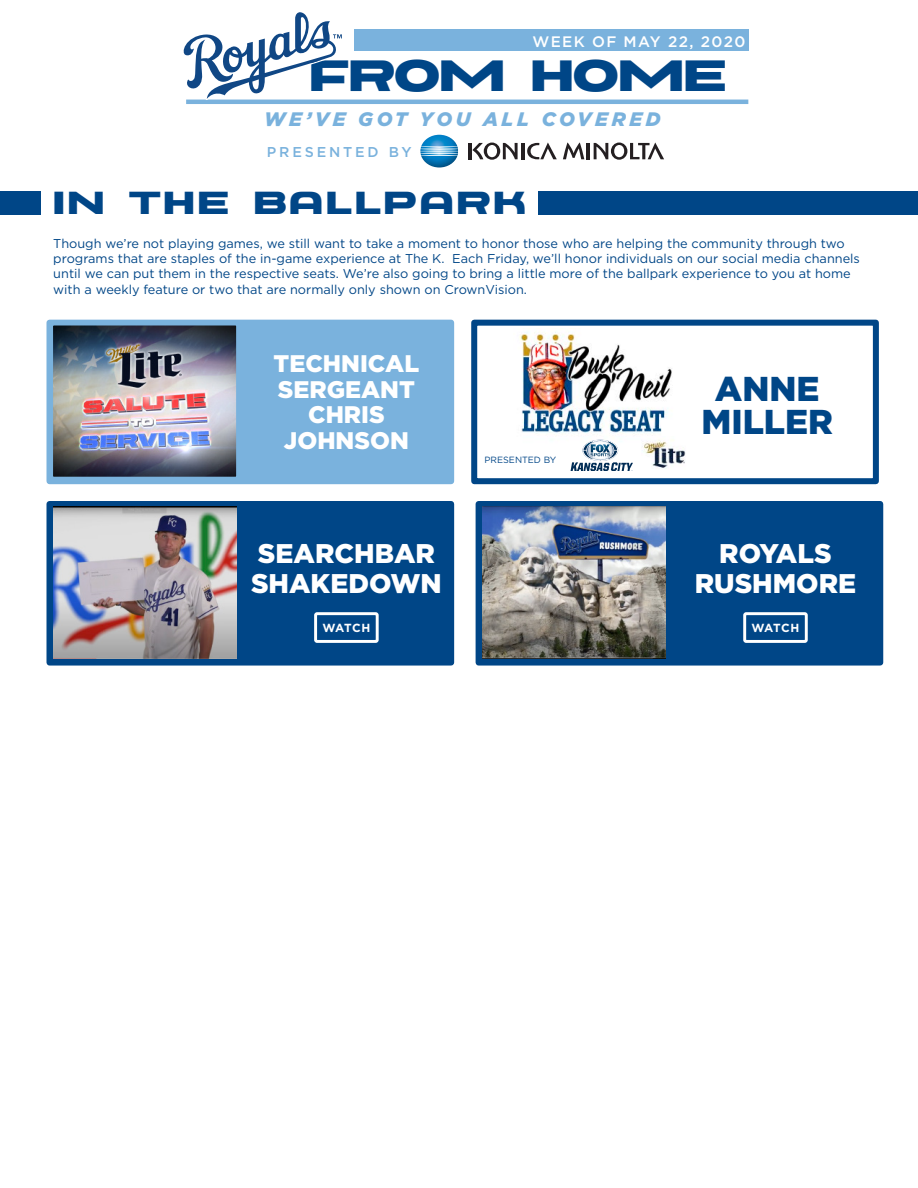
<style>
.page{position:relative;width:918px;height:1188px;background:#fff}
.page>*{position:absolute;margin:0;border:0;box-sizing:border-box;transform-origin:0 0}
.t1{font:43.8px "Farmer's Co op Black";color:#004687}
.t2{font:900 34.5px "Gotham";color:#004687}
.t3{font:31.8px "Farmer's Co op Black";letter-spacing:.1em;color:#004687}
.t4{font:900 27px "Gotham";color:#fff}
.t5{font:900 24px/25.5px "Gotham";color:#fff;text-align:center}
.t6{font:italic 900 19.5px "Gotham";letter-spacing:.18em;color:#7ab2dd}
.t7{font:500 15.15px "Gotham";letter-spacing:.09em;color:#fff}
.t8{font:500 14.25px "Gotham";letter-spacing:.2em;color:#7ab2dd}
.t9{font:12.75px/15.3px "Gotham";color:#004687}
.t10{font:700 11.7px "Gotham";color:#fff}
.t11{font:9px "Gotham";color:#004687}
</style>
<div class="page">
<div style="left:46px;top:320px;width:408px;height:164px;background:#7ab2dd"></div>
<div style="left:46px;top:501px;width:408px;height:165px;background:#004687;border:6px solid #004687"></div>
<div style="left:476px;top:501px;width:407px;height:165px;background:#004687"></div>
<div style="left:471px;top:320px;width:408px;height:164px;border:6px solid #004687"></div>
<img style="left:420px;top:135px;width:38px;height:33px">
<hr style="left:468px;top:143px;width:3px;height:16px;background:#241f21">
<hr style="left:521px;top:143px;width:3px;height:16px;background:#241f21">
<hr style="left:587px;top:143px;width:3px;height:16px;background:#241f21">
<svg style="left:527px;top:142px;width:30px;height:17px"></svg>
<svg style="left:472px;top:143px;width:46px;height:17px"></svg>
<svg style="left:594px;top:142px;width:70px;height:18px"></svg>
<svg style="left:563px;top:142px;width:21px;height:17px"></svg>
<div style="left:354px;top:29px;width:394px;height:22px;background:#7ab2dd"></div>
<hr style="left:186px;top:100px;width:562px;height:4px;background:#7ab2dd">
<svg style="left:183px;top:12px;width:159px;height:88px"></svg>
<div style="left:0;top:191px;width:40px;height:23px;background:#004687"></div>
<div style="left:539px;top:191px;width:379px;height:23px;background:#004687"></div>
<img style="left:54px;top:326px;width:182px;height:150px">
<div style="left:49px;top:321px;width:192px;height:160px;border:4px solid #7ab2dd;border-radius:2px"></div>
<img style="left:53px;top:507px;width:183px;height:151px">
<img style="left:482px;top:507px;width:183px;height:151px">
<img style="left:519px;top:331px;width:153px;height:109px">
<svg style="left:571px;top:440px;width:62px;height:31px"></svg>
<div style="left:314px;top:612px;width:65px;height:31px;border:3px solid #fff"></div>
<div style="left:743px;top:612px;width:65px;height:31px;border:3px solid #fff"></div>
<img style="left:642px;top:436px;width:44px;height:33px">
<p class="t7" style="left:532px;top:31px;width:214px">WEEK OF MAY 22, 2020</p>
<p class="t1" style="left:310px;top:45px;width:418px">FROM HOME</p>
<p class="t6" style="left:264px;top:106px;width:398px">WE’VE GOT YOU ALL COVERED</p>
<p class="t8" style="left:267px;top:142px;width:146px">PRESENTED BY</p>
<p class="t3" style="left:53px;top:180px;width:473px">IN THE BALLPARK</p>
<p class="t9" style="left:53px;top:235px;width:808px">Though we’re not playing games, we still want to take a moment to honor those who are helping the community through two programs that are staples of the in-game experience at The K. Each Friday, we’ll honor individuals on our social media channels until we can put them in the respective seats. We’re also going to bring a little more of the ballpark experience to you at home with a weekly feature or two that are normally only shown on CrownVision.</p>
<p class="t5" style="left:274px;top:351px;width:147px">TECHNICAL<br>SERGEANT<br>CHRIS<br>JOHNSON</p>
<p class="t4" style="left:258px;top:535px;width:178px">SEARCHBAR</p>
<p class="t4" style="left:251px;top:565px;width:192px">SHAKEDOWN</p>
<p class="t11" style="left:485px;top:454px;width:73px">PRESENTED BY</p>
<p class="t2" style="left:715px;top:365px;width:106px">ANNE</p>
<p class="t2" style="left:701px;top:398px;width:133px">MILLER</p>
<p class="t4" style="left:719px;top:535px;width:114px">ROYALS</p>
<p class="t4" style="left:695px;top:565px;width:163px">RUSHMORE</p>
<p class="t10" style="left:322px;top:620px;width:49px">WATCH</p>
<p class="t10" style="left:752px;top:620px;width:49px">WATCH</p>
</div>
